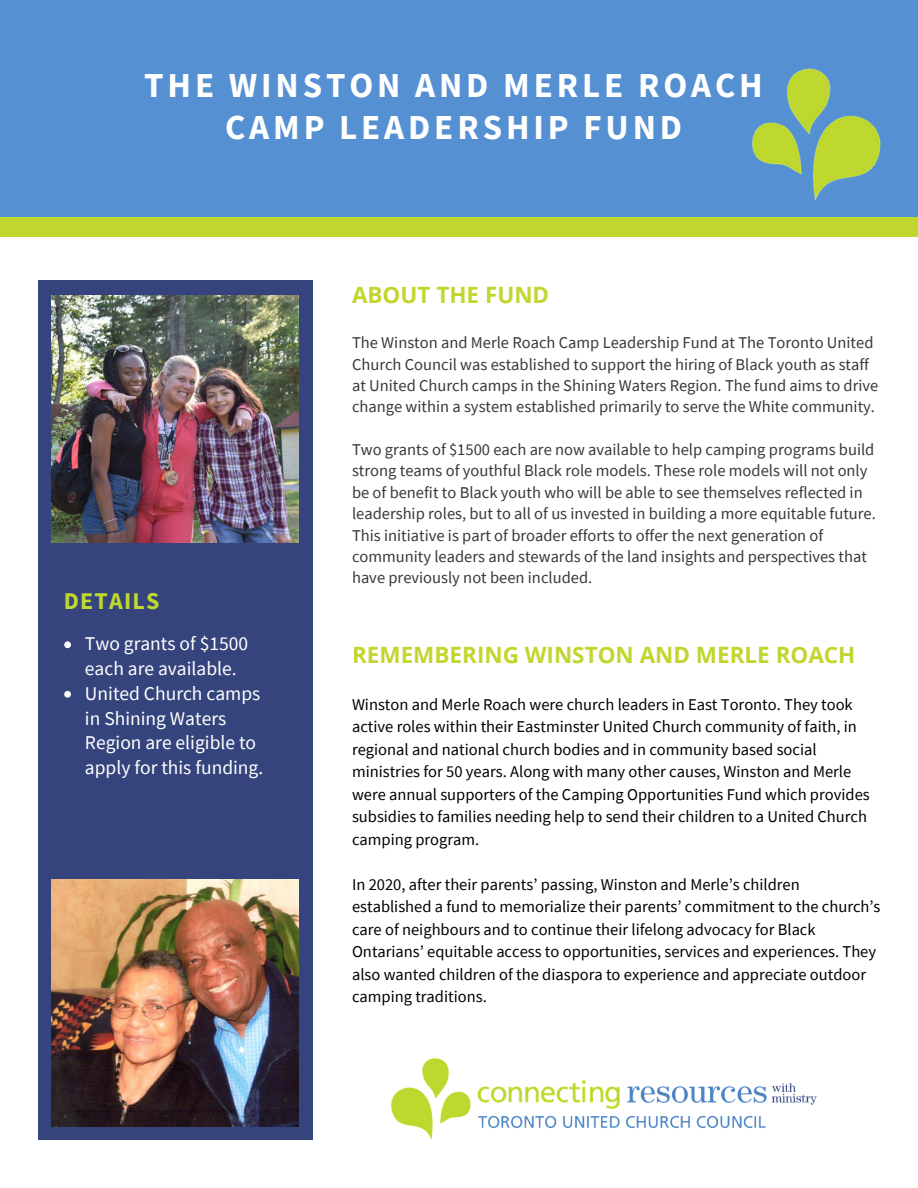
<style>
.page{position:relative;width:918px;height:1188px;background:#fff}
.page>*{position:absolute;margin:0;border:0;box-sizing:border-box;transform-origin:0 0}
.t1{font:700 35.1px "Source Sans Pro";letter-spacing:.11em;color:#fff}
.t2{font:700 24px "Source Sans Pro";letter-spacing:.05em;color:#bfd82e}
.t3{font:700 22.5px "Open Sans";color:#c1d62e}
.t4{font:19.5px/24.8px "Source Sans Pro";color:#fff}
.t5{font:16.5px/22.5px "Source Sans Pro";color:#000}
.t6{font:16.5px/21.3px "Source Sans Pro";color:#383838}
</style>
<div class="page">
<div style="left:0;top:0;width:918px;height:226px;background:#5590d2"></div>
<div style="left:0;top:217px;width:918px;height:19px;background:#c1d62e"></div>
<div style="left:38px;top:281px;width:275px;height:859px;background:#35447c"></div>
<img style="left:752px;top:68px;width:129px;height:133px">
<img style="left:390px;top:1058px;width:427px;height:82px">
<img style="left:52px;top:295px;width:247px;height:247px">
<svg style="left:64px;top:641px;width:7px;height:7px"></svg>
<svg style="left:64px;top:691px;width:7px;height:7px"></svg>
<img style="left:52px;top:879px;width:247px;height:247px">
<p class="t1" style="left:144px;top:62px;width:620px">THE WINSTON AND MERLE ROACH</p>
<p class="t1" style="left:225px;top:105px;width:459px">CAMP LEADERSHIP FUND</p>
<p class="t3" style="left:352px;top:279px;width:199px">ABOUT THE FUND</p>
<p class="t2" style="left:64px;top:586px;width:97px">DETAILS</p>
<p class="t4" style="left:85px;top:631px;width:165px">Two grants of $1500 each are available.</p>
<p class="t4" style="left:85px;top:681px;width:180px">United Church camps in Shining Waters<br>Region are eligible to apply for this funding.</p>
<p class="t6" style="left:352px;top:332px;width:528px">The Winston and Merle Roach Camp Leadership Fund at The Toronto United Church Council was established to support the hiring of Black youth as staff at United Church camps in the Shining Waters Region. The fund aims to drive change within a system established primarily to serve the White community.</p>
<p class="t6" style="left:352px;top:439px;width:525px">Two grants of $1500 each are now available to help camping programs build strong teams of youthful Black role models. These role models will not only be of benefit to Black youth who will be able to see themselves reflected in leadership roles, but to all of us invested in building a more equitable future.<br>This initiative is part of broader efforts to offer the next generation of community leaders and stewards of the land insights and perspectives that have previously not been included.</p>
<p class="t3" style="left:352px;top:639px;width:505px">REMEMBERING WINSTON AND MERLE ROACH</p>
<p class="t5" style="left:352px;top:692px;width:519px">Winston and Merle Roach were church leaders in East Toronto. They took active roles within their Eastminster United Church community of faith, in regional and national church bodies and in community based social ministries for 50 years. Along with many other causes, Winston and Merle were annual supporters of the Camping Opportunities Fund which provides subsidies to families needing help to send their children to a United Church camping program.</p>
<p class="t5" style="left:352px;top:872px;width:530px">In 2020, after their parents’ passing, Winston and Merle’s children established a fund to memorialize their parents’ commitment to the church’s care of neighbours and to continue their lifelong advocacy for Black Ontarians’ equitable access to opportunities, services and experiences. They also wanted children of the diaspora to experience and appreciate outdoor camping traditions.</p>
</div>
